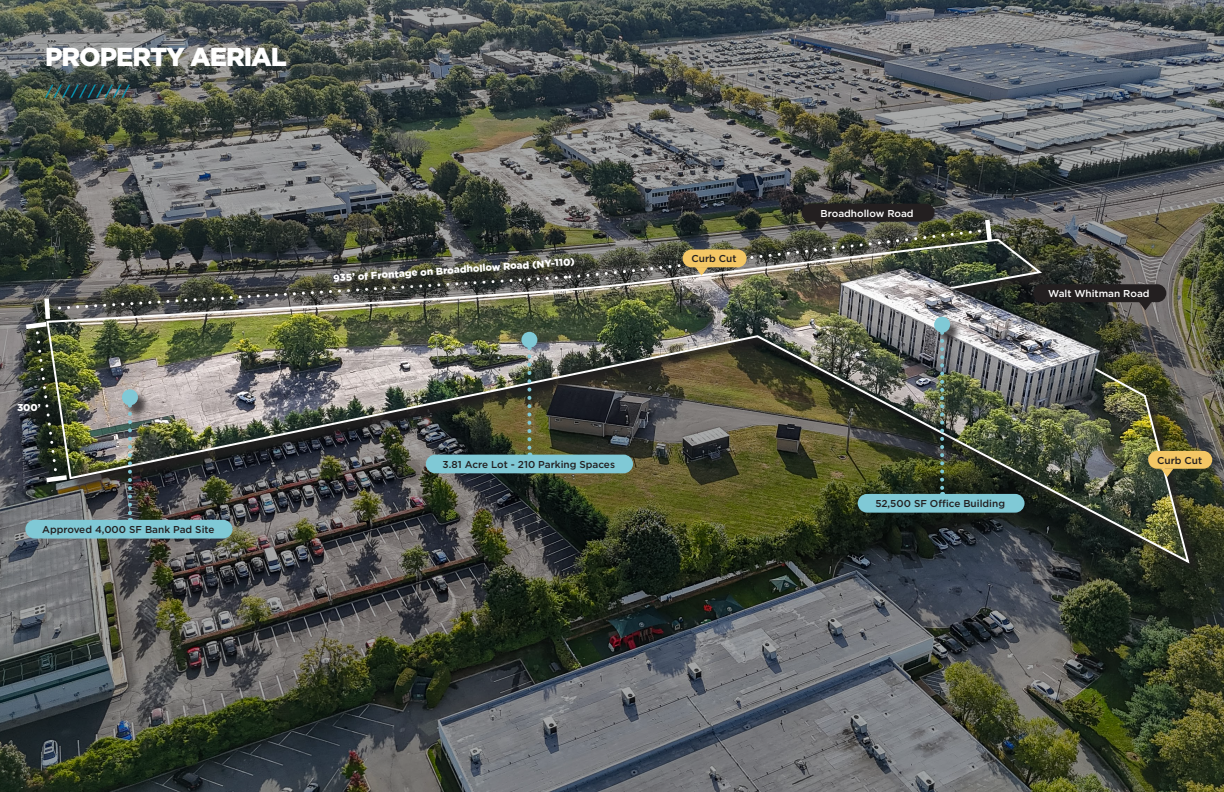
<style>
.page{position:relative;width:1224px;height:792px;background:#fff}
.page>*{position:absolute;margin:0;border:0;box-sizing:border-box;transform-origin:0 0}
.HEADER_1{font:900 26px "Gotham";letter-spacing:-.04em;color:#fff}
.t1{font:500 10px "Gotham";color:#231f20}
.t2{font:900 10px "Gotham";color:#fff}
.t3{font:500 10px "Gotham";color:#fff}
</style>
<div class="page">
<img style="left:0;top:0;width:1224px;height:792px">
<div style="left:48px;top:241px;width:1153px;height:334px;background:#231f20;opacity:.75"></div>
<img style="left:45px;top:236px;width:1146px;height:329px">
<img style="left:935px;top:284px;width:165px;height:105px">
<div style="left:802px;top:204px;width:133px;height:18px;background:#231f20;border-radius:9px"></div>
<div style="left:1033px;top:284px;width:133px;height:18px;background:#231f20;border-radius:9px"></div>
<svg style="left:1139px;top:302px;width:13px;height:8px"></svg>
<div style="left:936px;top:319px;width:26px;height:189px;background:#231f20;opacity:.75"></div>
<svg style="left:940px;top:333px;width:4px;height:161px"></svg>
<div style="left:934px;top:317px;width:16px;height:16px;background:#80c9d6;border-radius:50%"></div>
<div style="left:25px;top:520px;width:208px;height:19px;background:#80c9d6;border-radius:9px"></div>
<div style="left:426px;top:455px;width:207px;height:18px;background:#80c9d6;border-radius:9px"></div>
<div style="left:858px;top:494px;width:167px;height:19px;background:#80c9d6;border-radius:9px"></div>
<div style="left:335px;top:260px;width:252px;height:34px;background:#231f20;opacity:.75"></div>
<div style="left:20px;top:406px;width:33px;height:17px;background:#231f20;opacity:.75"></div>
<img style="left:21px;top:275px;width:538px;height:247px">
<img style="left:565px;top:215px;width:430px;height:65px">
<div style="left:1148px;top:451px;width:64px;height:18px;background:#f4c765;border-radius:9px"></div>
<svg style="left:1161px;top:469px;width:13px;height:8px"></svg>
<svg style="left:43px;top:83px;width:89px;height:16px"></svg>
<p class="HEADER_1" style="left:45px;top:39px;width:243px">PROPERTY AERIAL</p>
<p class="t2" style="left:17px;top:401px;width:25px">300’</p>
<p class="t1" style="left:42px;top:523px;width:174px">Approved 4,000 SF Bank Pad Site</p>
<p class="t2" style="left:333px;top:271px;width:244px;rotate:-4deg">935’ of Frontage on Broadhollow Road (NY-110)</p>
<p class="t1" style="left:443px;top:458px;width:174px">3.81 Acre Lot - 210 Parking Spaces</p>
<p class="t1" style="left:691px;top:252px;width:47px">Curb Cut</p>
<p class="t3" style="left:821px;top:207px;width:95px">Broadhollow Road</p>
<p class="t3" style="left:1048px;top:287px;width:103px">Walt Whitman Road</p>
<p class="t1" style="left:875px;top:497px;width:131px">52,500 SF Office Building</p>
<p class="t1" style="left:1157px;top:454px;width:47px">Curb Cut</p>
</div>
